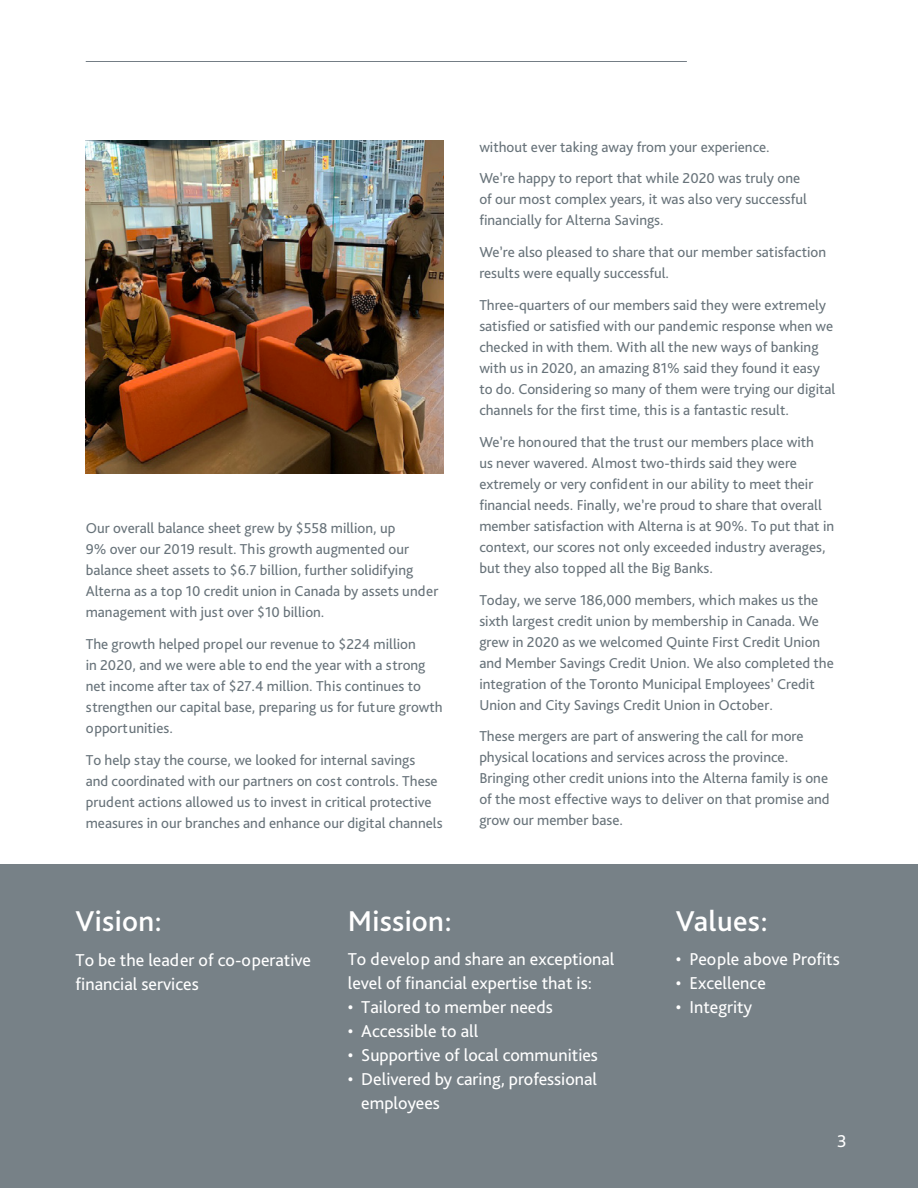
<style>
.page{position:relative;width:918px;height:1188px;background:#fff}
.page>*{position:absolute;margin:0;border:0;box-sizing:border-box;transform-origin:0 0}
.t1{font:500 30px "Bliss Pro";letter-spacing:.01em;color:#fff}
.t2{font:18px/24px "Bliss Pro";color:#fff}
.t3{font:15px/21px "Bliss Pro";color:#68737a}
</style>
<div class="page">
<div style="left:0;top:864px;width:918px;height:324px;background:#778187"></div>
<hr style="left:86px;top:61px;width:601px;height:1px;background:#5d6771">
<img style="left:86px;top:141px;width:357px;height:333px">
<p class="t3" style="left:86px;top:517px;width:354px">Our overall balance sheet grew by $558 million, up<br>9% over our 2019 result. This growth augmented our balance sheet assets to $6.7 billion, further solidifying Alterna as a top 10 credit union in Canada by assets under management with just over $10 billion.</p>
<p class="t3" style="left:86px;top:633px;width:359px">The growth helped propel our revenue to $224 million<br>in 2020, and we were able to end the year with a strong net income after tax of $27.4 million. This continues to strengthen our capital base, preparing us for future growth opportunities.</p>
<p class="t3" style="left:86px;top:749px;width:358px">To help stay the course, we looked for internal savings<br>and coordinated with our partners on cost controls. These prudent actions allowed us to invest in critical protective measures in our branches and enhance our digital channels</p>
<p class="t3" style="left:479px;top:136px;width:292px">without ever taking away from your experience.</p>
<p class="t3" style="left:479px;top:168px;width:329px">We’re happy to report that while 2020 was truly one of our most complex years, it was also very successful financially for Alterna Savings.</p>
<p class="t3" style="left:479px;top:241px;width:348px">We’re also pleased to share that our member satisfaction results were equally successful.</p>
<p class="t3" style="left:479px;top:294px;width:358px">Three-quarters of our members said they were extremely satisfied or satisfied with our pandemic response when we checked in with them. With all the new ways of banking with us in 2020, an amazing 81% said they found it easy to do. Considering so many of them were trying our digital channels for the first time, this is a fantastic result.</p>
<p class="t3" style="left:479px;top:431px;width:356px">We’re honoured that the trust our members place with<br>us never wavered. Almost two-thirds said they were extremely or very confident in our ability to meet their financial needs. Finally, we’re proud to share that overall member satisfaction with Alterna is at 90%. To put that in context, our scores not only exceeded industry averages, but they also topped all the Big Banks.</p>
<p class="t3" style="left:479px;top:589px;width:356px">Today, we serve 186,000 members, which makes us the sixth largest credit union by membership in Canada. We grew in 2020 as we welcomed Quinte First Credit Union and Member Savings Credit Union. We also completed the integration of the Toronto Municipal Employees’ Credit Union and City Savings Credit Union in October.</p>
<p class="t3" style="left:479px;top:726px;width:352px">These mergers are part of answering the call for more physical locations and services across the province.<br>Bringing other credit unions into the Alterna family is one of the most effective ways to deliver on that promise and grow our member base.</p>
<p class="t1" style="left:76px;top:902px;width:88px">Vision:</p>
<p class="t2" style="left:76px;top:947px;width:237px">To be the leader of co-operative financial services</p>
<p class="t1" style="left:348px;top:902px;width:106px">Mission:</p>
<p class="t2" style="left:348px;top:947px;width:268px">To develop and share an exceptional level of financial expertise that is:</p>
<p class="t2" style="left:348px;top:995px;width:207px">• Tailored to member needs</p>
<p class="t2" style="left:348px;top:1019px;width:132px">• Accessible to all</p>
<p class="t2" style="left:348px;top:1043px;width:252px">• Supportive of local communities</p>
<p class="t2" style="left:361px;top:1067px;width:237px;text-indent:-14px">• Delivered by caring, professional employees</p>
<p class="t1" style="left:676px;top:902px;width:93px">Values:</p>
<p class="t2" style="left:676px;top:947px;width:165px">• People above Profits</p>
<p class="t2" style="left:676px;top:971px;width:92px">• Excellence</p>
<p class="t2" style="left:676px;top:995px;width:78px">• Integrity</p>
<p class="t2" style="left:837px;top:1128px;width:11px">3</p>
</div>
